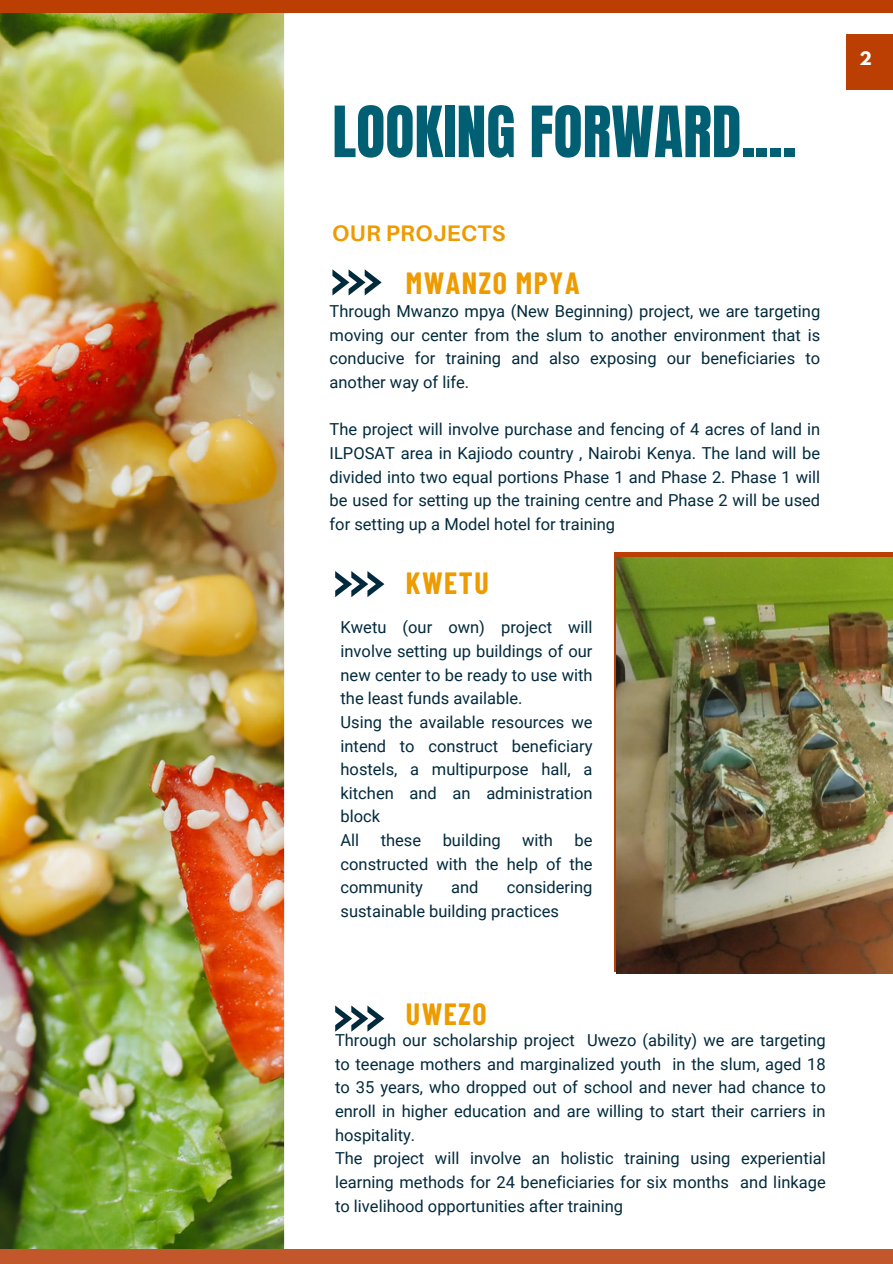
<style>
.page{position:relative;width:893px;height:1264px;background:#fff}
.page>*{position:absolute;margin:0;border:0;box-sizing:border-box;transform-origin:0 0}
.t1{font:60px "Anton";color:#005f73}
.t2{font:700 30px "Barlow Condensed";letter-spacing:.05em;color:#ee9b00}
.t3{font:700 22.5px "Aileron";letter-spacing:.015em;color:#ee9b00}
.t4{font:16.5px/23.7px "Roboto";color:#022a3d;text-align:justify}
.t5{font:700 16.5px "League Spartan";color:#fff}
</style>
<div class="page">
<img style="left:0;top:12px;width:284px;height:1237px">
<svg style="left:332px;top:269px;width:49px;height:26px"></svg>
<div style="left:0;top:0;width:892px;height:12px;background:#bb3e03"></div>
<div style="left:0;top:1249px;width:892px;height:14px;background:#c1572a"></div>
<svg style="left:335px;top:1005px;width:49px;height:26px"></svg>
<svg style="left:335px;top:571px;width:49px;height:26px"></svg>
<div style="left:846px;top:34px;width:46px;height:55px;background:#bb3e03"></div>
<img style="left:616px;top:557px;width:276px;height:416px">
<p class="t1" style="left:332px;top:89px;width:465px">LOOKING FORWARD....</p>
<p class="t3" style="left:332px;top:219px;width:175px">OUR PROJECTS</p>
<p class="t2" style="left:406px;top:264px;width:175px">MWANZO MPYA</p>
<p class="t4" style="left:329px;top:300px;width:492px">Through Mwanzo mpya (New Beginning) project, we are targeting moving our center from the slum to another environment that is conducive for training and also exposing our beneficiaries to another way of life.</p>
<p class="t4" style="left:329px;top:418px;width:492px">The project will involve purchase and fencing of 4 acres of land in ILPOSAT area in Kajiodo country , Nairobi Kenya. The land will be divided into two equal portions Phase 1 and Phase 2. Phase 1 will be used for setting up the training centre and Phase 2 will be used for setting up a Model hotel for training</p>
<p class="t2" style="left:406px;top:563px;width:84px">KWETU</p>
<p class="t4" style="left:340px;top:616px;width:253px">Kwetu (our own) project will involve setting up buildings of our new center to be ready to use with the least funds available.</p>
<p class="t4" style="left:340px;top:710px;width:253px">Using the available resources we intend to construct beneficiary hostels, a multipurpose hall, a kitchen and an administration block</p>
<p class="t4" style="left:340px;top:828px;width:20px">All</p>
<p class="t4" style="left:381px;top:828px;width:42px">these</p>
<p class="t4" style="left:442px;top:828px;width:59px">building</p>
<p class="t4" style="left:522px;top:828px;width:32px">with</p>
<p class="t4" style="left:340px;top:828px;width:253px;text-indent:234px">be constructed with the help of the community</p>
<p class="t4" style="left:340px;top:875px;width:253px;text-indent:166px">considering sustainable building practices</p>
<p class="t4" style="left:451px;top:875px;width:29px">and</p>
<p class="t2" style="left:406px;top:995px;width:82px">UWEZO</p>
<p class="t4" style="left:335px;top:1028px;width:492px">Through our scholarship project Uwezo (ability) we are targeting to teenage mothers and marginalized youth in the slum, aged 18 to 35 years, who dropped out of school and never had chance to enroll in higher education and are willing to start their carriers in hospitality.</p>
<p class="t4" style="left:335px;top:1146px;width:492px">The project will involve an holistic training using experiential learning methods for 24 beneficiaries for six months and linkage to livelihood opportunities after training</p>
<p class="t5" style="left:859px;top:51px;width:14px">2</p>
</div>
